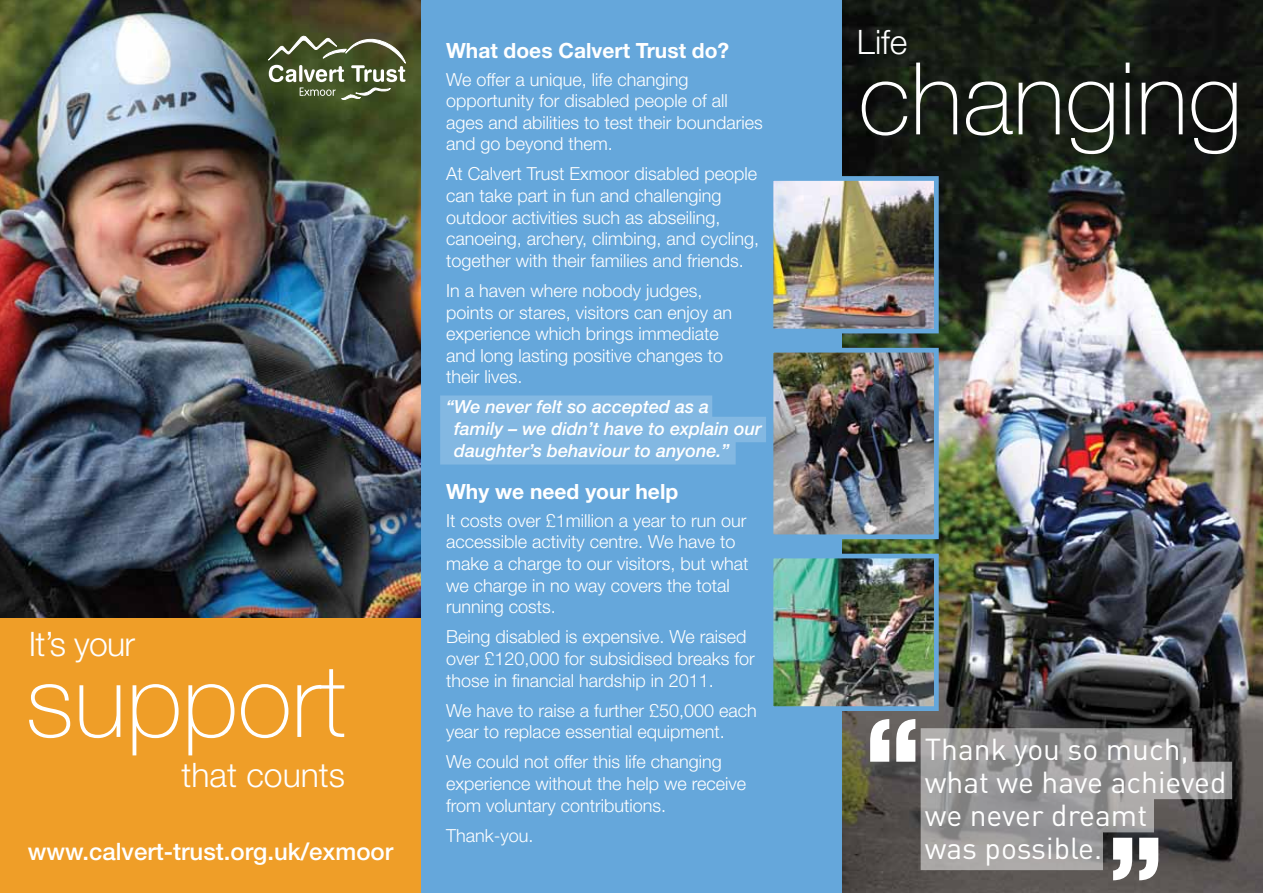
<style>
.page{position:relative;width:1263px;height:893px;background:#fff}
.page>*{position:absolute;margin:0;border:0;box-sizing:border-box;transform-origin:0 0}
.t1{font:900 condensed 114px "Helvetica Neue LT Std";color:#fff}
.t2{font:100 100.5px "Helvetica Neue LT Std";color:#fff}
.t3{font:300 33.75px "Helvetica Neue LT Std";color:#fff}
.t4{font:30px/33px "DIN";color:#fff}
.t5{font:500 24px "Helvetica Neue LT Std";color:#fff}
.t6{font:700 21px "Helvetica Neue LT Std";color:#fff}
.t7{font:300 18px/21.6px "Helvetica Neue LT Std";color:#fff}
.t8{font:italic 500 18px/21.6px "Helvetica Neue LT Std";color:#fff}
</style>
<div class="page">
<img style="left:0;top:0;width:421px;height:618px">
<div style="left:0;top:618px;width:421px;height:275px;background:#ef9e28"></div>
<svg style="left:268px;top:35px;width:138px;height:66px;background:#646e4c"></svg>
<div style="left:421px;top:0;width:842px;height:893px;background:#65a7db"></div>
<img style="left:842px;top:0;width:421px;height:893px">
<img style="left:775px;top:182px;width:158px;height:145px">
<div style="left:769px;top:176px;width:170px;height:157px;border:5px solid #65a7db"></div>
<img style="left:775px;top:560px;width:158px;height:145px">
<div style="left:769px;top:554px;width:170px;height:157px;border:5px solid #65a7db"></div>
<img style="left:775px;top:354px;width:158px;height:179px">
<div style="left:769px;top:348px;width:170px;height:191px;border:5px solid #65a7db"></div>
<svg style="left:440px;top:395px;width:326px;height:70px;background:#80b6e1"></svg>
<svg style="left:921px;top:728px;width:311px;height:142px;background:#878686"></svg>
<h3 class="t3" style="left:29px;top:624px;width:108px">It’s your</h3>
<h2 class="t2" style="left:26px;top:644px;width:322px">support</h2>
<h3 class="t3" style="left:181px;top:754px;width:165px">that counts</h3>
<h3 class="t5" style="left:28px;top:837px;width:367px">www.calvert-trust.org.uk/exmoor</h3>
<p class="t6" style="left:446px;top:37px;width:285px">What does Calvert Trust do?</p>
<p class="t7" style="left:446px;top:68px;width:318px">We offer a unique, life changing opportunity for disabled people of all ages and abilities to test their boundaries and go beyond them.</p>
<p class="t7" style="left:446px;top:163px;width:315px">At Calvert Trust Exmoor disabled people can take part in fun and challenging outdoor activities such as abseiling, canoeing, archery, climbing, and cycling, together with their families and friends.</p>
<p class="t7" style="left:446px;top:279px;width:288px">In a haven where nobody judges, points or stares, visitors can enjoy an experience which brings immediate and long lasting positive changes to their lives.</p>
<p class="t8" style="left:454px;top:396px;width:309px;text-indent:-8px">“We never felt so accepted as a family – we didn’t have to explain our daughter’s behaviour to anyone.”</p>
<p class="t6" style="left:446px;top:478px;width:234px">Why we need your help</p>
<p class="t7" style="left:446px;top:509px;width:304px">It costs over £1million a year to run our accessible activity centre. We have to make a charge to our visitors, but what we charge in no way covers the total running costs.</p>
<p class="t7" style="left:446px;top:626px;width:310px">Being disabled is expensive. We raised over £120,000 for subsidised breaks for those in financial hardship in 2011.</p>
<p class="t7" style="left:446px;top:699px;width:312px">We have to raise a further £50,000 each year to replace essential equipment.</p>
<p class="t7" style="left:446px;top:751px;width:302px">We could not offer this life changing experience without the help we receive from voluntary contributions.</p>
<p class="t7" style="left:446px;top:824px;width:89px">Thank-you.</p>
<h3 class="t3" style="left:857px;top:21px;width:52px">Life</h3>
<h2 class="t2" style="left:858px;top:41px;width:385px">changing</h2>
<h1 class="t1" style="left:865px;top:690px;width:56px">“</h1>
<h3 class="t4" style="left:925px;top:732px;width:303px">Thank you so much, what we have achieved we never dreamt<br>was possible.</h3>
<h1 class="t1" style="left:1108px;top:808px;width:56px">”</h1>
</div>
